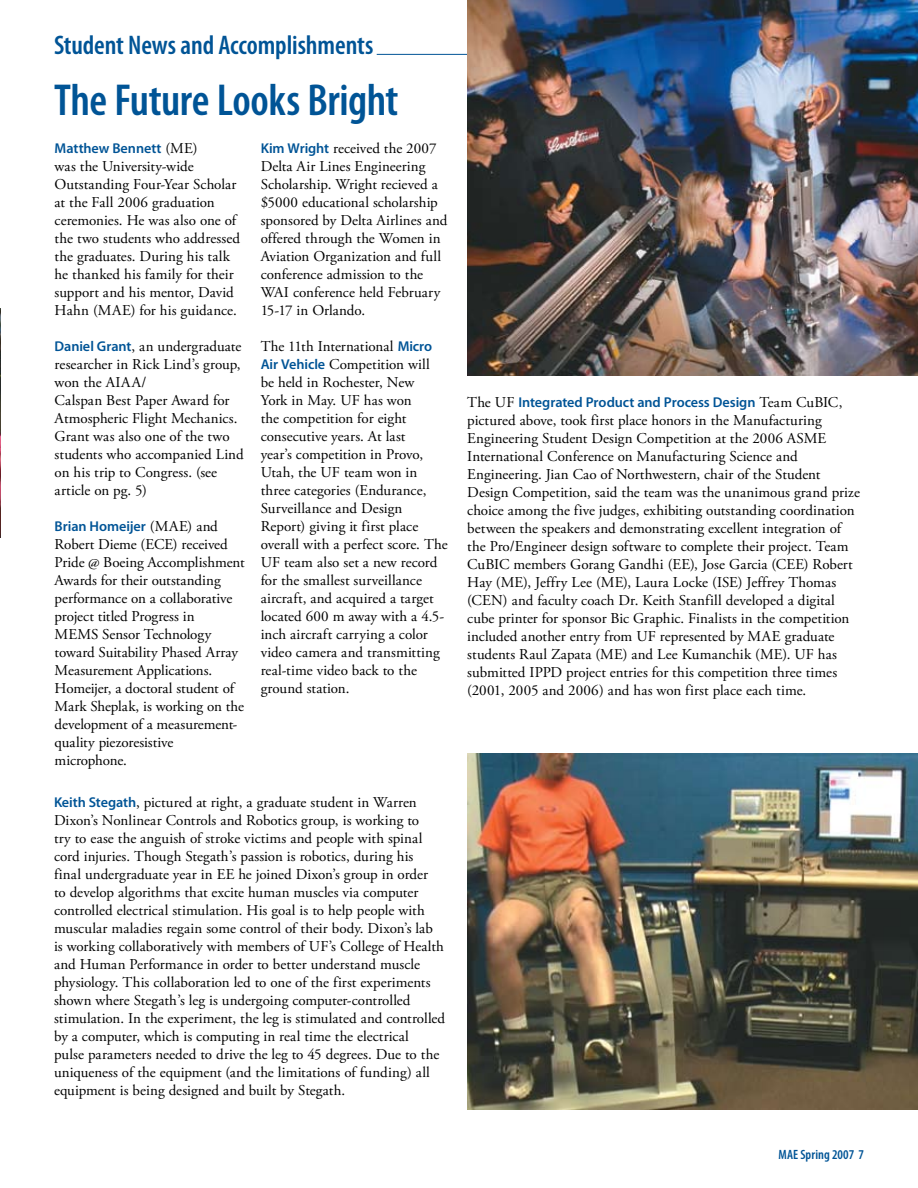
<style>
.page{position:relative;width:918px;height:1188px;background:#fff}
.page>*{position:absolute;margin:0;border:0;box-sizing:border-box;transform-origin:0 0}
.t1{font:600 condensed 45px "Myriad Pro";letter-spacing:-.01em;color:#005496}
.t2{font:600 condensed 27px "Myriad Pro";letter-spacing:-.005em;color:#005496}
.t3{font:15px/18px "Adobe Garamond Pro";letter-spacing:.005em;color:#000}
.t4{font:600 14.25px "Myriad Pro";letter-spacing:-.005em;color:#005496}
.t5{font:600 condensed 13.5px "Myriad Pro";letter-spacing:.01em;color:#005496}
.s1{font-family:"Adobe Garamond Pro";font-weight:400;font-size:15px;color:#000}
.s2{font-family:"Myriad Pro";font-weight:600;font-size:14.25px;color:#005496}
</style>
<div class="page">
<hr style="left:377px;top:54px;width:487px;height:1px;background:#005496">
<img style="left:468px;top:753px;width:450px;height:356px">
<img style="left:467px;top:0;width:451px;height:376px">
<img style="left:0;top:308px;width:1px;height:230px">
<h2 class="t2" style="left:54px;top:29px;width:321px">Student News and Accomplishments</h2>
<h1 class="t1" style="left:54px;top:72px;width:346px">The Future Looks Bright</h1>
<p class="t4" style="left:55px;top:139px;width:144px">Matthew Bennett <span class="s1">(ME)</span></p>
<p class="t3" style="left:55px;top:158px;width:187px">was the University-wide<br>Outstanding Four-Year Scholar at the Fall 2006 graduation ceremonies. He was also one of the two students who addressed the graduates. During his talk he thanked his family for their support and his mentor, David<br>Hahn (MAE) for his guidance.</p>
<p class="t3" style="left:55px;top:338px;width:191px"><span class="s2">Daniel Grant</span>, an undergraduate researcher in Rick Lind’s group, won the AIAA/<br>Calspan Best Paper Award for<br>Atmospheric Flight Mechanics.<br>Grant was also one of the two students who accompanied Lind on his trip to Congress. (see article on pg. 5)</p>
<p class="t4" style="left:55px;top:517px;width:165px">Brian Homeijer <span class="s1">(MAE) and</span></p>
<p class="t3" style="left:55px;top:536px;width:192px">Robert Dieme (ECE) received<br>Pride @ Boeing Accomplishment<br>Awards for their outstanding performance on a collaborative project titled Progress in<br>MEMS Sensor Technology toward Suitability Phased Array<br>Measurement Applications.<br>Homeijer, a doctoral student of<br>Mark Sheplak, is working on the development of a measurement&shy;quality piezoresistive microphone.</p>
<p class="t3" style="left:261px;top:140px;width:188px"><span class="s2">Kim Wright</span> received the 2007<br>Delta Air Lines Engineering<br>Scholarship. Wright recieved a $5000 educational scholarship sponsored by Delta Airlines and offered through the Women in<br>Aviation Organization and full conference admission to the<br>WAI conference held February<br>15-17 in Orlando.</p>
<p class="t3" style="left:261px;top:338px;width:189px">The 11th International <span class="s2">Micro<br>Air Vehicle</span> Competition will<br>be held in Rochester, New<br>York in May. UF has won<br>the competition for eight consecutive years. At last<br>year’s competition in Provo,<br>Utah, the UF team won in three categories (Endurance,<br>Surveillance and Design<br>Report) giving it first place overall with a perfect score. The<br>UF team also set a new record for the smallest surveillance aircraft, and acquired a target located 600 m away with a 4.5- inch aircraft carrying a color video camera and transmitting real-time video back to the ground station.</p>
<p class="t3" style="left:54px;top:793px;width:393px"><span class="s2">Keith Stegath</span>, pictured at right, a graduate student in Warren Dixon’s Nonlinear Controls and Robotics group, is working to<br>try to ease the anguish of stroke victims and people with spinal cord injuries. Though Stegath’s passion is robotics, during his<br>final undergraduate year in EE he joined Dixon’s group in order<br>to develop algorithms that excite human muscles via computer controlled electrical stimulation. His goal is to help people with muscular maladies regain some control of their body. Dixon’s lab is working collaboratively with members of UF’s College of Health and Human Performance in order to better understand muscle physiology. This collaboration led to one of the first experiments shown where Stegath’s leg is undergoing computer-controlled stimulation. In the experiment, the leg is stimulated and controlled by a computer, which is computing in real time the electrical<br>pulse parameters needed to drive the leg to 45 degrees. Due to the uniqueness of the equipment (and the limitations of funding) all equipment is being designed and built by Stegath.</p>
<p class="t4" style="left:467px;top:393px;width:377px"><span class="s1">The UF</span> Integrated Product and Process Design <span class="s1">Team CuBIC,</span></p>
<p class="t3" style="left:467px;top:412px;width:394px">pictured above, took first place honors in the Manufacturing Engineering Student Design Competition at the 2006 ASME International Conference on Manufacturing Science and Engineering. Jian Cao of Northwestern, chair of the Student Design Competition, said the team was the unanimous grand prize choice among the five judges, exhibiting outstanding coordination between the speakers and demonstrating excellent integration of the Pro/Engineer design software to complete their project. Team CuBIC members Gorang Gandhi (EE), Jose Garcia (CEE) Robert Hay (ME), Jeffry Lee (ME), Laura Locke (ISE) Jeffrey Thomas (CEN) and faculty coach Dr. Keith Stanfill developed a digital cube printer for sponsor Bic Graphic. Finalists in the competition included another entry from UF represented by MAE graduate students Raul Zapata (ME) and Lee Kumanchik (ME). UF has submitted IPPD project entries for this competition three times (2001, 2005 and 2006) and has won first place each time.</p>
<p class="t5" style="left:779px;top:1146px;width:87px">MAE Spring 2007 7</p>
</div>
